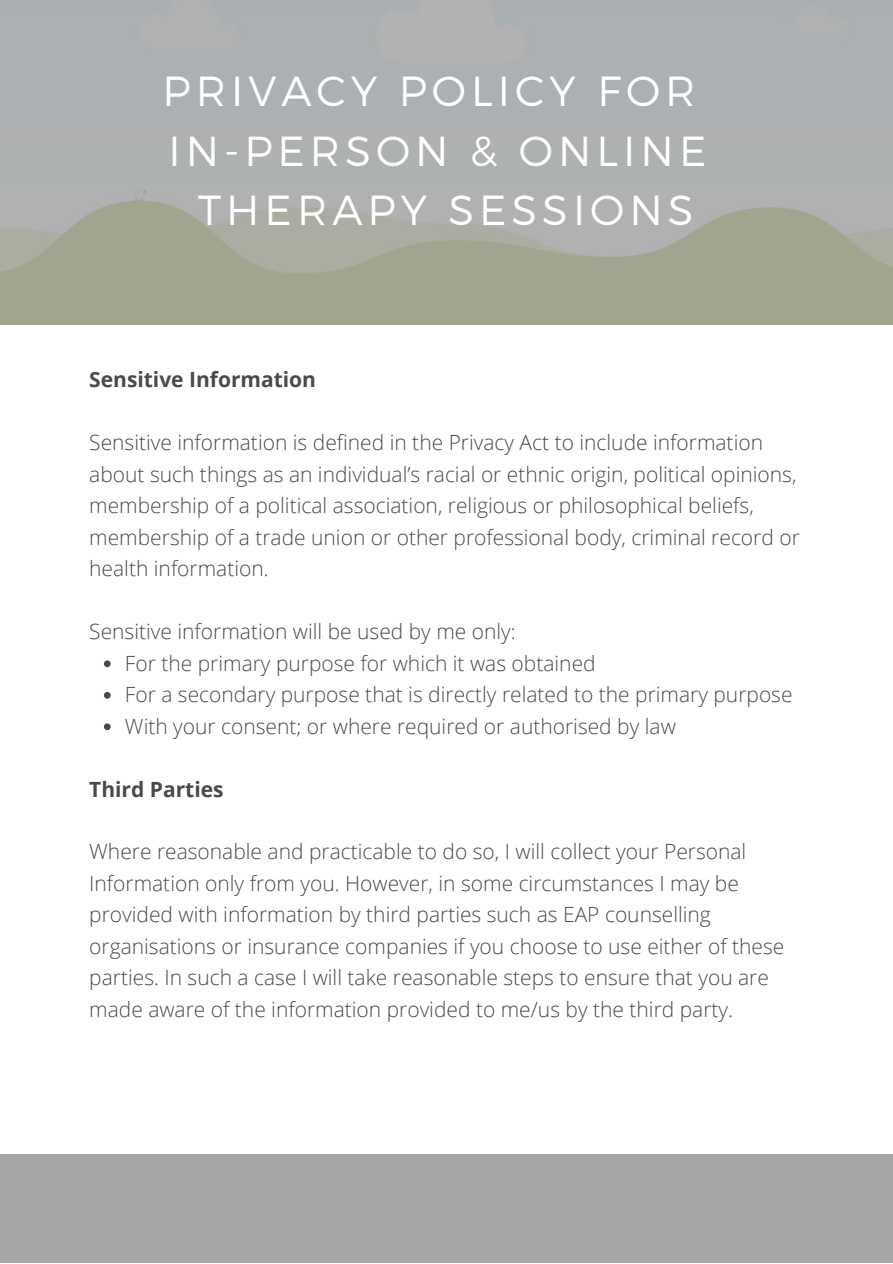
<style>
.page{position:relative;width:893px;height:1264px;background:#fff}
.page>*{position:absolute;margin:0;border:0;box-sizing:border-box;transform-origin:0 0}
.t1{font:300 42px "Montserrat";letter-spacing:.12em;color:#fff}
.t2{font:300 21px/31.5px "Open Sans";color:#4a4a4a}
.t3{font:700 21px "Open Sans";color:#4a4a4a}
</style>
<div class="page">
<div style="left:0;top:1154px;width:892px;height:108px;background:#a6a6a6"></div>
<svg style="left:104px;top:660px;width:7px;height:7px"></svg>
<svg style="left:104px;top:692px;width:7px;height:6px"></svg>
<svg style="left:104px;top:723px;width:7px;height:7px"></svg>
<svg style="left:0;top:0;width:892px;height:325px;fill:#acb0b2"></svg>
<p class="t1" style="left:163px;top:64px;width:534px">PRIVACY POLICY FOR</p>
<p class="t1" style="left:168px;top:124px;width:539px">IN-PERSON &amp; ONLINE</p>
<p class="t1" style="left:198px;top:183px;width:497px">THERAPY SESSIONS</p>
<p class="t3" style="left:89px;top:365px;width:228px">Sensitive Information</p>
<p class="t2" style="left:89px;top:426px;width:712px">Sensitive information is defined in the Privacy Act to include information about such things as an individual’s racial or ethnic origin, political opinions, membership of a political association, religious or philosophical beliefs, membership of a trade union or other professional body, criminal record or health information.</p>
<p class="t2" style="left:89px;top:615px;width:428px">Sensitive information will be used by me only:</p>
<p class="t2" style="left:125px;top:646px;width:472px">For the primary purpose for which it was obtained</p>
<p class="t2" style="left:125px;top:678px;width:669px">For a secondary purpose that is directly related to the primary purpose</p>
<p class="t2" style="left:125px;top:709px;width:552px">With your consent; or where required or authorised by law</p>
<p class="t3" style="left:89px;top:774px;width:136px">Third Parties</p>
<p class="t2" style="left:89px;top:835px;width:696px">Where reasonable and practicable to do so, I will collect your Personal Information only from you. However, in some circumstances I may be provided with information by third parties such as EAP counselling organisations or insurance companies if you choose to use either of these parties. In such a case I will take reasonable steps to ensure that you are made aware of the information provided to me/us by the third party.</p>
</div>
